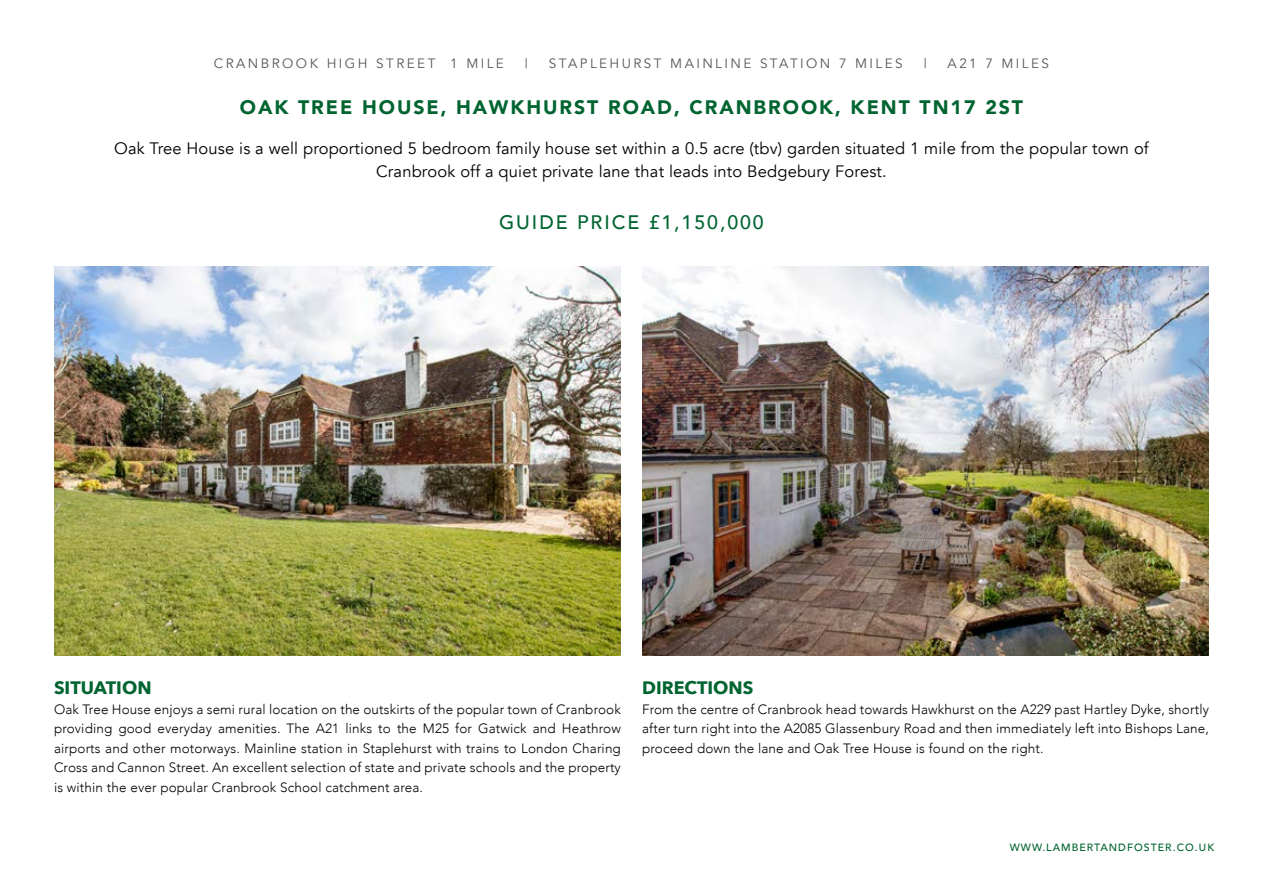
<style>
.page{position:relative;width:1263px;height:893px;background:#fff}
.page>*{position:absolute;margin:0;border:0;box-sizing:border-box;transform-origin:0 0}
.t1{font:900 19.5px "Avenir";letter-spacing:.1em;color:#006430}
.t2{font:500 19.5px "Avenir";letter-spacing:.1em;color:#006430}
.t3{font:700 18px "Avenir Next";color:#006430}
.t4{font:16.5px/22.5px "Avenir";letter-spacing:.01em;color:#000;text-align:center}
.t5{font:300 13.5px/19.5px "Avenir";letter-spacing:.01em;color:#000;text-align:justify}
.t6{font:13.5px "Avenir";letter-spacing:.18em;color:#575756}
.t7{font:500 10.5px "Avenir";letter-spacing:.1em;color:#006430}
</style>
<div class="page">
<img style="left:642px;top:267px;width:567px;height:388px">
<img style="left:54px;top:267px;width:567px;height:388px">
<p class="t6" style="left:214px;top:55px;width:292px">CRANBROOK HIGH STREET 1 MILE</p>
<p class="t6" style="left:525px;top:55px;width:4px">|</p>
<p class="t6" style="left:549px;top:55px;width:355px">STAPLEHURST MAINLINE STATION 7 MILES</p>
<p class="t6" style="left:924px;top:55px;width:4px">|</p>
<p class="t6" style="left:948px;top:55px;width:103px">A21 7 MILES</p>
<h1 class="t1" style="left:240px;top:91px;width:785px">OAK TREE HOUSE, HAWKHURST ROAD, CRANBROOK, KENT TN17 2ST</h1>
<p class="t4" style="left:114px;top:137px;width:1036px">Oak Tree House is a well proportioned 5 bedroom family house set within a 0.5 acre (tbv) garden situated 1 mile from the popular town of<br>Cranbrook off a quiet private lane that leads into Bedgebury Forest.</p>
<h1 class="t2" style="left:499px;top:205px;width:266px">GUIDE PRICE £1,150,000</h1>
<h2 class="t3" style="left:54px;top:672px;width:99px">SITUATION</h2>
<p class="t5" style="left:54px;top:699px;width:568px">Oak Tree House enjoys a semi rural location on the outskirts of the popular town of Cranbrook providing good everyday amenities. The A21 links to the M25 for Gatwick and Heathrow airports and other motorways. Mainline station in Staplehurst with trains to London Charing Cross and Cannon Street. An excellent selection of state and private schools and the property is within the ever popular Cranbrook School catchment area.</p>
<h2 class="t3" style="left:642px;top:672px;width:113px">DIRECTIONS</h2>
<p class="t5" style="left:642px;top:699px;width:568px">From the centre of Cranbrook head towards Hawkhurst on the A229 past Hartley Dyke, shortly after turn right into the A2085 Glassenbury Road and then immediately left into Bishops Lane, proceed down the lane and Oak Tree House is found on the right.</p>
<p class="t7" style="left:1010px;top:838px;width:206px">WWW.LAMBERTANDFOSTER.CO.UK</p>
</div>
